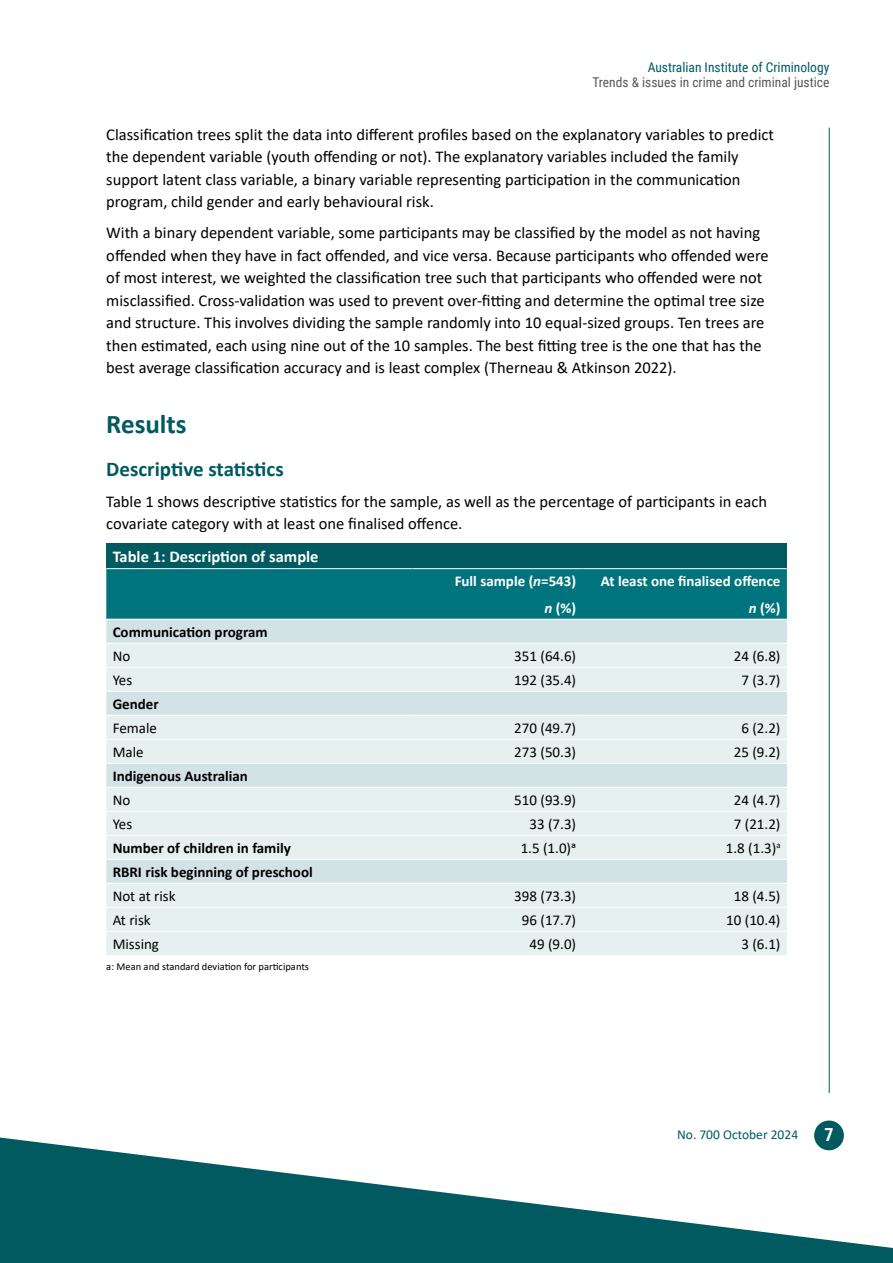
<style>
.page{position:relative;width:893px;height:1263px;background:#fff}
.page>*{position:absolute;margin:0;border:0;box-sizing:border-box;transform-origin:0 0}
.t1{font:700 27px "Calibri";color:#005a60}
.t2{font:700 21px "Calibri";color:#005a60}
.t3{font:700 18px "Roboto Condensed";color:#fff}
.body{font:16.5px/22.5px "Calibri";color:#000}
.Table_H1{font:700 16.5px "Calibri";color:#fff}
.Body__table{font:15px "Calibri";color:#000}
.Body__table-2{font:700 15px "Calibri";color:#000}
.Body_table_section_heading{font:700 15px "Calibri";color:#fff}
.t4{font:13.5px "Roboto Condensed";color:#575756}
.t5{font:13.5px "Roboto Condensed";color:#005a60}
.t6{font:13.5px "Calibri";color:#005a60}
.Table_notes{font:10.5px "Calibri";color:#000}
.s1{font-style:italic}
</style>
<div class="page">
<hr style="left:829px;top:128px;width:1px;height:965px;background:#005a60">
<div style="left:814px;top:1120px;width:30px;height:30px;background:#005a60;border-radius:50%"></div>
<svg style="left:0;top:1137px;width:893px;height:126px;fill:#005a60"></svg>
<div style="left:106px;top:543px;width:681px;height:26px;background:#005a60"></div>
<div style="left:106px;top:569px;width:681px;height:50px;background:#00747c"></div>
<div style="left:106px;top:620px;width:681px;height:23px;background:#d3e3e5"></div>
<svg style="left:106px;top:644px;width:681px;height:311px;background:#e2edee"></svg>
<hr style="left:106px;top:568px;width:306px;height:1px;background:#fff">
<hr style="left:412px;top:568px;width:171px;height:1px;background:#fff">
<hr style="left:583px;top:568px;width:204px;height:1px;background:#fff">
<hr style="left:106px;top:667px;width:306px;height:1px;background:#fff">
<hr style="left:412px;top:667px;width:171px;height:1px;background:#fff">
<hr style="left:583px;top:667px;width:204px;height:1px;background:#fff">
<hr style="left:106px;top:691px;width:306px;height:1px;background:#fff">
<hr style="left:412px;top:691px;width:171px;height:1px;background:#fff">
<hr style="left:583px;top:691px;width:204px;height:1px;background:#fff">
<hr style="left:106px;top:715px;width:306px;height:1px;background:#fff">
<hr style="left:412px;top:715px;width:171px;height:1px;background:#fff">
<hr style="left:583px;top:715px;width:204px;height:1px;background:#fff">
<hr style="left:106px;top:739px;width:306px;height:1px;background:#fff">
<hr style="left:412px;top:739px;width:171px;height:1px;background:#fff">
<hr style="left:583px;top:739px;width:204px;height:1px;background:#fff">
<hr style="left:106px;top:763px;width:306px;height:1px;background:#fff">
<hr style="left:412px;top:763px;width:171px;height:1px;background:#fff">
<hr style="left:583px;top:763px;width:204px;height:1px;background:#fff">
<hr style="left:106px;top:787px;width:306px;height:1px;background:#fff">
<hr style="left:412px;top:787px;width:171px;height:1px;background:#fff">
<hr style="left:583px;top:787px;width:204px;height:1px;background:#fff">
<hr style="left:106px;top:811px;width:306px;height:1px;background:#fff">
<hr style="left:412px;top:811px;width:171px;height:1px;background:#fff">
<hr style="left:583px;top:811px;width:204px;height:1px;background:#fff">
<hr style="left:106px;top:835px;width:306px;height:1px;background:#fff">
<hr style="left:412px;top:835px;width:171px;height:1px;background:#fff">
<hr style="left:583px;top:835px;width:204px;height:1px;background:#fff">
<hr style="left:106px;top:859px;width:306px;height:1px;background:#fff">
<hr style="left:412px;top:859px;width:171px;height:1px;background:#fff">
<hr style="left:583px;top:859px;width:204px;height:1px;background:#fff">
<hr style="left:106px;top:883px;width:306px;height:1px;background:#fff">
<hr style="left:412px;top:883px;width:171px;height:1px;background:#fff">
<hr style="left:583px;top:883px;width:204px;height:1px;background:#fff">
<hr style="left:106px;top:907px;width:306px;height:1px;background:#fff">
<hr style="left:412px;top:907px;width:171px;height:1px;background:#fff">
<hr style="left:583px;top:907px;width:204px;height:1px;background:#fff">
<hr style="left:106px;top:931px;width:306px;height:1px;background:#fff">
<hr style="left:412px;top:931px;width:171px;height:1px;background:#fff">
<hr style="left:583px;top:931px;width:204px;height:1px;background:#fff">
<p class="t5" style="left:648px;top:57px;width:183px">Australian Institute of Criminology</p>
<p class="t4" style="left:592px;top:73px;width:238px">Trends &amp; issues in crime and criminal justice</p>
<p class="body" style="left:106px;top:123px;width:669px">Classification trees split the data into different profiles based on the explanatory variables to predict the dependent variable (youth offending or not). The explanatory variables included the family support latent class variable, a binary variable representing participation in the communication program, child gender and early behavioural risk.</p>
<p class="body" style="left:106px;top:221px;width:664px">With a binary dependent variable, some participants may be classified by the model as not having offended when they have in fact offended, and vice versa. Because participants who offended were of most interest, we weighted the classification tree such that participants who offended were not misclassified. Cross-validation was used to prevent over-fitting and determine the optimal tree size and structure. This involves dividing the sample randomly into 10 equal-sized groups. Ten trees are then estimated, each using nine out of the 10 samples. The best fitting tree is the one that has the best average classification accuracy and is least complex (Therneau &amp; Atkinson 2022).</p>
<h1 class="t1" style="left:106px;top:405px;width:82px">Results</h1>
<h2 class="t2" style="left:106px;top:454px;width:179px">Descriptive statistics</h2>
<p class="body" style="left:106px;top:489px;width:662px">Table 1 shows descriptive statistics for the sample, as well as the percentage of participants in each covariate category with at least one finalised offence.</p>
<p class="Table_H1" style="left:113px;top:545px;width:207px">Table 1: Description of sample</p>
<p class="Body_table_section_heading" style="left:455px;top:571px;width:123px">Full sample (<span class="s1">n</span>=543)</p>
<p class="Body_table_section_heading" style="left:545px;top:597px;width:33px"><span class="s1">n</span> (%)</p>
<p class="Body_table_section_heading" style="left:601px;top:571px;width:181px">At least one finalised offence</p>
<p class="Body_table_section_heading" style="left:749px;top:597px;width:33px"><span class="s1">n</span> (%)</p>
<p class="Body__table-2" style="left:113px;top:621px;width:156px">Communication program</p>
<p class="Body__table" style="left:113px;top:645px;width:19px">No</p>
<p class="Body__table" style="left:514px;top:645px;width:63px">351 (64.6)</p>
<p class="Body__table" style="left:734px;top:645px;width:48px">24 (6.8)</p>
<p class="Body__table" style="left:113px;top:669px;width:21px">Yes</p>
<p class="Body__table" style="left:514px;top:669px;width:63px">192 (35.4)</p>
<p class="Body__table" style="left:741px;top:669px;width:41px">7 (3.7)</p>
<p class="Body__table-2" style="left:113px;top:693px;width:48px">Gender</p>
<p class="Body__table" style="left:113px;top:717px;width:46px">Female</p>
<p class="Body__table" style="left:514px;top:717px;width:63px">270 (49.7)</p>
<p class="Body__table" style="left:741px;top:717px;width:41px">6 (2.2)</p>
<p class="Body__table" style="left:113px;top:741px;width:32px">Male</p>
<p class="Body__table" style="left:514px;top:741px;width:63px">273 (50.3)</p>
<p class="Body__table" style="left:734px;top:741px;width:48px">25 (9.2)</p>
<p class="Body__table-2" style="left:113px;top:765px;width:137px">Indigenous Australian</p>
<p class="Body__table" style="left:113px;top:789px;width:19px">No</p>
<p class="Body__table" style="left:514px;top:789px;width:63px">510 (93.9)</p>
<p class="Body__table" style="left:734px;top:789px;width:48px">24 (4.7)</p>
<p class="Body__table" style="left:113px;top:813px;width:21px">Yes</p>
<p class="Body__table" style="left:529px;top:813px;width:48px">33 (7.3)</p>
<p class="Body__table" style="left:734px;top:813px;width:48px">7 (21.2)</p>
<p class="Body__table-2" style="left:113px;top:837px;width:180px">Number of children in family</p>
<p class="Body__table" style="left:521px;top:837px;width:57px">1.5 (1.0)a</p>
<p class="Body__table" style="left:726px;top:837px;width:56px">1.8 (1.3)<sup>a</sup></p>
<p class="Body__table-2" style="left:113px;top:861px;width:202px">RBRI risk beginning of preschool</p>
<p class="Body__table" style="left:113px;top:885px;width:64px">Not at risk</p>
<p class="Body__table" style="left:514px;top:885px;width:63px">398 (73.3)</p>
<p class="Body__table" style="left:734px;top:885px;width:48px">18 (4.5)</p>
<p class="Body__table" style="left:113px;top:909px;width:40px">At risk</p>
<p class="Body__table" style="left:522px;top:909px;width:56px">96 (17.7)</p>
<p class="Body__table" style="left:726px;top:909px;width:56px">10 (10.4)</p>
<p class="Body__table" style="left:113px;top:933px;width:48px">Missing</p>
<p class="Body__table" style="left:529px;top:933px;width:48px">49 (9.0)</p>
<p class="Body__table" style="left:741px;top:933px;width:41px">3 (6.1)</p>
<p class="Table_notes" style="left:106px;top:960px;width:204px">a: Mean and standard deviation for participants</p>
<p class="t6" style="left:677px;top:1125px;width:122px">No. 700 October 2024</p>
<p class="t3" style="left:824px;top:1122px;width:11px">7</p>
</div>
